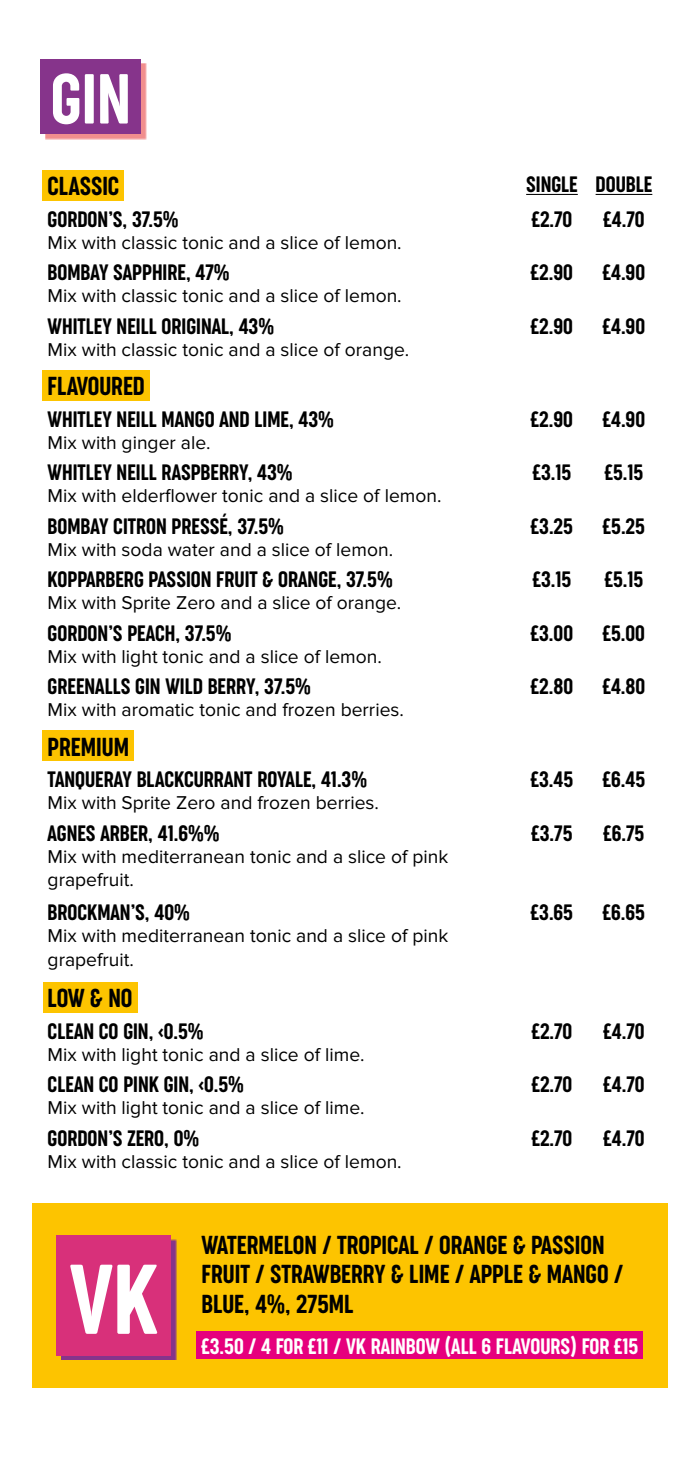
<style>
.page{position:relative;width:700px;height:1474px;background:#fff}
.page>*{position:absolute;margin:0;border:0;box-sizing:border-box;transform-origin:0 0}
.t1{font:300 93.1px "Cocogoose Compressed";color:#fff}
.t2{font:300 66.5px "Cocogoose Compressed";color:#fff}
.t3{font:300 24.5px/29.4px "Cocogoose Compressed";color:#000}
.t4{font:300 21px "Cocogoose Compressed";color:#000}
.t5{font:300 21px "Cocogoose Compressed";color:#fff}
.t6{font:19.25px/23.1px "Proxima Nova";color:#000}
</style>
<div class="page">
<div style="left:32px;top:1203px;width:635px;height:184px;background:#fdc400"></div>
<div style="left:196px;top:1331px;width:447px;height:27px;background:#e6007d"></div>
<svg style="left:61px;top:1239px;width:116px;height:121px"></svg>
<div style="left:56px;top:1235px;width:115px;height:120px;background:#d8307a"></div>
<div style="left:45px;top:63px;width:101px;height:76px;background:#f18e8d"></div>
<div style="left:41px;top:59px;width:100px;height:74px;background:#86348b"></div>
<div style="left:43px;top:170px;width:81px;height:30px;background:#fdc400"></div>
<hr style="left:526px;top:194px;width:51px;height:1px;background:#000">
<hr style="left:595px;top:194px;width:57px;height:1px;background:#000">
<div style="left:43px;top:370px;width:107px;height:30px;background:#fdc400"></div>
<div style="left:43px;top:730px;width:91px;height:31px;background:#fdc400"></div>
<div style="left:43px;top:982px;width:94px;height:30px;background:#fdc400"></div>
<h2 class="t2" style="left:51px;top:55px;width:82px">GIN</h2>
<p class="t3" style="left:48px;top:171px;width:73px">CLASSIC</p>
<p class="t4" style="left:526px;top:170px;width:128px">SINGLE DOUBLE</p>
<p class="t4" style="left:48px;top:205px;width:132px">GORDON’S, 37.5%</p>
<p class="t4" style="left:531px;top:205px;width:42px">£2.70</p>
<p class="t4" style="left:603px;top:205px;width:42px">£4.70</p>
<p class="t6" style="left:48px;top:231px;width:355px">Mix with classic tonic and a slice of lemon.</p>
<p class="t4" style="left:48px;top:258px;width:183px">BOMBAY SAPPHIRE, 47%</p>
<p class="t4" style="left:531px;top:258px;width:43px">£2.90</p>
<p class="t4" style="left:602px;top:258px;width:44px">£4.90</p>
<p class="t6" style="left:48px;top:284px;width:355px">Mix with classic tonic and a slice of lemon.</p>
<p class="t4" style="left:48px;top:312px;width:228px">WHITLEY NEILL ORIGINAL, 43%</p>
<p class="t4" style="left:531px;top:312px;width:43px">£2.90</p>
<p class="t4" style="left:602px;top:312px;width:44px">£4.90</p>
<p class="t6" style="left:48px;top:338px;width:363px">Mix with classic tonic and a slice of orange.</p>
<p class="t3" style="left:48px;top:371px;width:99px">FLAVOURED</p>
<p class="t4" style="left:48px;top:405px;width:288px">WHITLEY NEILL MANGO AND LIME, 43%</p>
<p class="t4" style="left:531px;top:405px;width:43px">£2.90</p>
<p class="t4" style="left:602px;top:405px;width:44px">£4.90</p>
<p class="t6" style="left:48px;top:431px;width:164px">Mix with ginger ale.</p>
<p class="t4" style="left:48px;top:458px;width:246px">WHITLEY NEILL RASPBERRY, 43%</p>
<p class="t4" style="left:532px;top:458px;width:40px">£3.15</p>
<p class="t4" style="left:604px;top:458px;width:40px">£5.15</p>
<p class="t6" style="left:48px;top:484px;width:395px">Mix with elderflower tonic and a slice of lemon.</p>
<p class="t4" style="left:48px;top:512px;width:238px">BOMBAY CITRON PRESSÉ, 37.5%</p>
<p class="t4" style="left:531px;top:512px;width:44px">£3.25</p>
<p class="t4" style="left:602px;top:512px;width:44px">£5.25</p>
<p class="t6" style="left:48px;top:538px;width:347px">Mix with soda water and a slice of lemon.</p>
<p class="t4" style="left:48px;top:565px;width:346px">KOPPARBERG PASSION FRUIT &amp; ORANGE, 37.5%</p>
<p class="t4" style="left:532px;top:565px;width:40px">£3.15</p>
<p class="t4" style="left:604px;top:565px;width:40px">£5.15</p>
<p class="t6" style="left:48px;top:591px;width:355px">Mix with Sprite Zero and a slice of orange.</p>
<p class="t4" style="left:48px;top:619px;width:185px">GORDON’S PEACH, 37.5%</p>
<p class="t4" style="left:530px;top:619px;width:44px">£3.00</p>
<p class="t4" style="left:602px;top:619px;width:44px">£5.00</p>
<p class="t6" style="left:48px;top:645px;width:336px">Mix with light tonic and a slice of lemon.</p>
<p class="t4" style="left:48px;top:672px;width:264px">GREENALLS GIN WILD BERRY, 37.5%</p>
<p class="t4" style="left:530px;top:672px;width:44px">£2.80</p>
<p class="t4" style="left:602px;top:672px;width:44px">£4.80</p>
<p class="t6" style="left:48px;top:698px;width:357px">Mix with aromatic tonic and frozen berries.</p>
<p class="t3" style="left:48px;top:732px;width:83px">PREMIUM</p>
<p class="t4" style="left:48px;top:765px;width:321px">TANQUERAY BLACKCURRANT ROYALE, 41.3%</p>
<p class="t4" style="left:530px;top:765px;width:44px">£3.45</p>
<p class="t4" style="left:602px;top:765px;width:44px">£6.45</p>
<p class="t6" style="left:48px;top:791px;width:333px">Mix with Sprite Zero and frozen berries.</p>
<p class="t4" style="left:48px;top:819px;width:173px">AGNES ARBER, 41.6%%</p>
<p class="t4" style="left:531px;top:819px;width:42px">£3.75</p>
<p class="t4" style="left:603px;top:819px;width:42px">£6.75</p>
<p class="t6" style="left:48px;top:845px;width:402px">Mix with mediterranean tonic and a slice of pink grapefruit.</p>
<p class="t4" style="left:48px;top:898px;width:144px">BROCKMAN’S, 40%</p>
<p class="t4" style="left:531px;top:898px;width:44px">£3.65</p>
<p class="t4" style="left:602px;top:898px;width:44px">£6.65</p>
<p class="t6" style="left:48px;top:924px;width:402px">Mix with mediterranean tonic and a slice of pink grapefruit.</p>
<p class="t3" style="left:48px;top:983px;width:86px">LOW &amp; NO</p>
<p class="t4" style="left:48px;top:1016px;width:157px">CLEAN CO GIN, &lt;0.5%</p>
<p class="t4" style="left:531px;top:1016px;width:42px">£2.70</p>
<p class="t4" style="left:603px;top:1016px;width:42px">£4.70</p>
<p class="t6" style="left:48px;top:1043px;width:318px">Mix with light tonic and a slice of lime.</p>
<p class="t4" style="left:48px;top:1070px;width:198px">CLEAN CO PINK GIN, &lt;0.5%</p>
<p class="t4" style="left:531px;top:1070px;width:42px">£2.70</p>
<p class="t4" style="left:603px;top:1070px;width:42px">£4.70</p>
<p class="t6" style="left:48px;top:1096px;width:318px">Mix with light tonic and a slice of lime.</p>
<p class="t4" style="left:48px;top:1123px;width:153px">GORDON’S ZERO, 0%</p>
<p class="t4" style="left:531px;top:1123px;width:42px">£2.70</p>
<p class="t4" style="left:603px;top:1123px;width:42px">£4.70</p>
<p class="t6" style="left:48px;top:1150px;width:355px">Mix with classic tonic and a slice of lemon.</p>
<h1 class="t1" style="left:70px;top:1237px;width:90px">VK</h1>
<p class="t3" style="left:201px;top:1230px;width:423px">WATERMELON / TROPICAL / ORANGE &amp; PASSION<br>FRUIT / STRAWBERRY &amp; LIME / APPLE &amp; MANGO /<br>BLUE, 4%, 275ML</p>
<p class="t5" style="left:201px;top:1331px;width:438px">£3.50 / 4 FOR £11 / VK RAINBOW (ALL 6 FLAVOURS) FOR £15</p>
</div>
